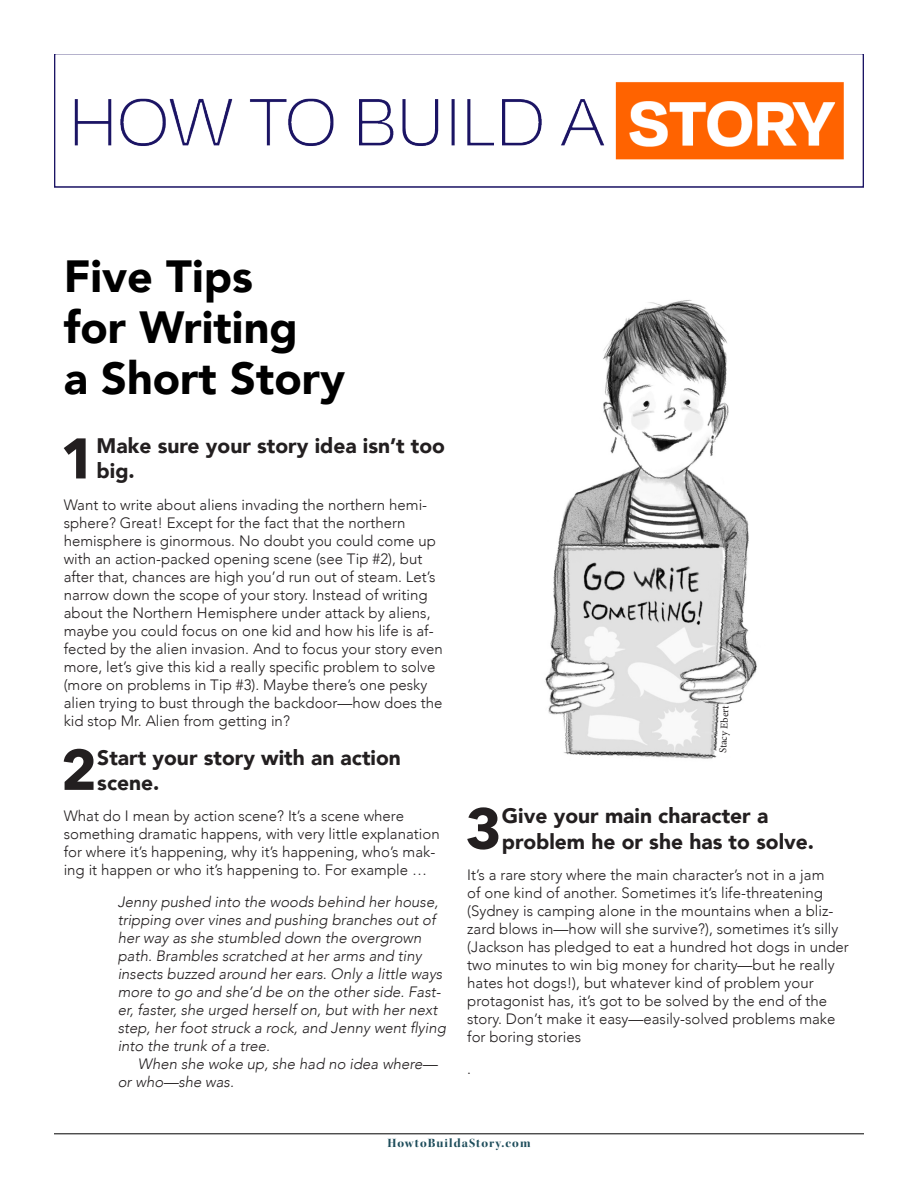
<style>
.page{position:relative;width:918px;height:1188px;background:#fff}
.page>*{position:absolute;margin:0;border:0;box-sizing:border-box;transform-origin:0 0}
.t1{font:700 56.55px "Avenir Next";color:#231f20}
.t2{font:900 45px/51px "Avenir";color:#000}
.t3{font:900 21px/25.2px "Avenir";color:#231f20}
.t4{font:300 15px/18px "Avenir";color:#231f20}
.t5{font:italic 300 15px/18px "Avenir";color:#231f20}
.t6{font:12.75px "Kepler Std Bold Disp";letter-spacing:.08em;color:#1e4d5b}
.t7{font:10.5px "Minion Pro";color:#231f20}
</style>
<div class="page">
<hr style="left:54px;top:1134px;width:810px;height:1px;background:#000">
<img style="left:54px;top:54px;width:810px;height:134px">
<img style="left:545px;top:300px;width:212px;height:459px">
<h2 class="t2" style="left:64px;top:250px;width:283px">Five Tips<br>for Writing<br>a Short Story</h2>
<h1 class="t1" style="left:60px;top:410px;width:38px">1</h1>
<h3 class="t3" style="left:97px;top:433px;width:350px">Make sure your story idea isn’t too big.</h3>
<p class="t4" style="left:64px;top:496px;width:381px">Want to write about aliens invading the northern hemi&shy;sphere? Great! Except for the fact that the northern hemisphere is ginormous. No doubt you could come up with an action-packed opening scene (see Tip #2), but after that, chances are high you’d run out of steam. Let’s narrow down the scope of your story. Instead of writing about the Northern Hemisphere under attack by aliens, maybe you could focus on one kid and how his life is af&shy;fected by the alien invasion. And to focus your story even more, let’s give this kid a really specific problem to solve (more on problems in Tip #3). Maybe there’s one pesky alien trying to bust through the backdoor—how does the kid stop Mr. Alien from getting in?</p>
<h1 class="t1" style="left:61px;top:721px;width:38px">2</h1>
<h3 class="t3" style="left:97px;top:744px;width:305px">Start your story with an action scene.</h3>
<p class="t4" style="left:64px;top:807px;width:378px">What do I mean by action scene? It’s a scene where something dramatic happens, with very little explanation for where it’s happening, why it’s happening, who’s mak&shy;ing it happen or who it’s happening to. For example …</p>
<p class="t5" style="left:118px;top:893px;width:330px">Jenny pushed into the woods behind her house, tripping over vines and pushing branches out of her way as she stumbled down the overgrown path. Brambles scratched at her arms and tiny insects buzzed around her ears. Only a little ways more to go and she’d be on the other side. Fast&shy;er, faster, she urged herself on, but with her next step, her foot struck a rock, and Jenny went flying into the trunk of a tree.</p>
<p class="t5" style="left:118px;top:1055px;width:321px;text-indent:20px">When she woke up, she had no idea where— or who—she was.</p>
<p class="t7" style="left:716px;top:753px;width:49px;rotate:-87deg">Stacy Ebert</p>
<h1 class="t1" style="left:465px;top:780px;width:38px">3</h1>
<h3 class="t3" style="left:502px;top:803px;width:314px">Give your main character a problem he or she has to solve.</h3>
<p class="t4" style="left:467px;top:866px;width:383px">It’s a rare story where the main character’s not in a jam<br>of one kind of another. Sometimes it’s life-threatening (Sydney is camping alone in the mountains when a bliz&shy;zard blows in—how will she survive?), sometimes it’s silly (Jackson has pledged to eat a hundred hot dogs in under two minutes to win big money for charity—but he really hates hot dogs!), but whatever kind of problem your protagonist has, it’s got to be solved by the end of the story. Don’t make it easy—easily-solved problems make for boring stories</p>
<p class="t4" style="left:467px;top:1059px;width:5px">.</p>
<p class="t6" style="left:387px;top:1136px;width:145px">HowtoBuildaStory.com</p>
</div>
